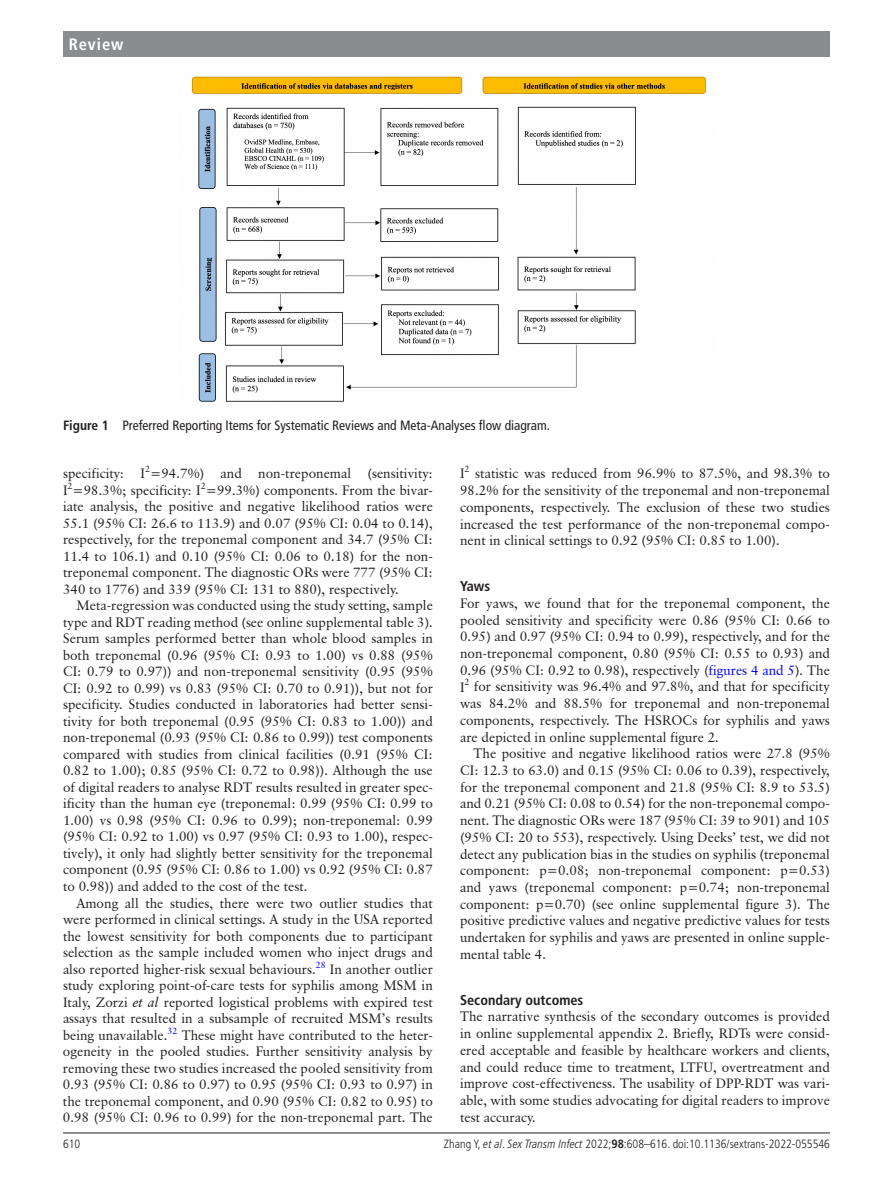
<style>
.page{position:relative;width:893px;height:1191px;background:#fff}
.page>*{position:absolute;margin:0;border:0;box-sizing:border-box;transform-origin:0 0}
.t1{font:700 condensed 16.5px "Frutiger LT Pro";letter-spacing:.055em;color:#fff}
.t2{font:700 condensed 14.25px "Frutiger LT Pro";color:#231f20}
.t3{font:13.5px/16.5px "Classical Garamond BT";color:#231f20;text-align:justify}
.t4{font:condensed 13.5px "Frutiger LT Pro";color:#231f20}
.t5{font:300 condensed 12px "Frutiger LT Pro";color:#231f20}
.s1{font-weight:700}
.s2{font-style:italic}
.s3{color:#00f}
</style>
<div class="page">
<hr style="left:63px;top:1132px;width:767px;height:1px;background:#231f20">
<div style="left:63px;top:31px;width:767px;height:25px;background:#8a8c8e"></div>
<img style="left:191px;top:76px;width:515px;height:326px">
<p class="t1" style="left:69px;top:34px;width:56px">Review</p>
<p class="t4" style="left:63px;top:418px;width:489px"><span class="s1">Figure 1</span> Preferred Reporting Items for Systematic Reviews and Meta-Analyses flow diagram.</p>
<p class="t3" style="left:63px;top:465px;width:371px">specificity: I<sup>2</sup><span class="s2">=</span>94.7%) and non-treponemal (sensitivity:<br>I<sup>2</sup>=98.3%; specificity: I<sup>2</sup><span class="s2">=</span>99.3%) components. From the bivar&shy;iate analysis, the positive and negative likelihood ratios were 55.1 (95% CI: 26.6 to 113.9) and 0.07 (95% CI: 0.04 to 0.14), respectively, for the treponemal component and 34.7 (95% CI:<br>11.4 to 106.1) and 0.10 (95% CI: 0.06 to 0.18) for the non&shy;treponemal component. The diagnostic ORs were 777 (95% CI:<br>340 to 1776) and 339 (95% CI: 131 to 880), respectively.</p>
<p class="t3" style="left:63px;top:597px;width:371px;text-indent:14px">Meta-regression was conducted using the study setting, sample type and RDT reading method (see online supplemental table 3).<br>Serum samples performed better than whole blood samples in both treponemal (0.96 (95% CI: 0.93 to 1.00) vs 0.88 (95% CI: 0.79 to 0.97)) and non-treponemal sensitivity (0.95 (95% CI: 0.92 to 0.99) vs 0.83 (95% CI: 0.70 to 0.91)), but not for specificity. Studies conducted in laboratories had better sensi&shy;tivity for both treponemal (0.95 (95% CI: 0.83 to 1.00)) and non-treponemal (0.93 (95% CI: 0.86 to 0.99)) test components compared with studies from clinical facilities (0.91 (95% CI:<br>0.82 to 1.00); 0.85 (95% CI: 0.72 to 0.98)). Although the use of digital readers to analyse RDT results resulted in greater spec&shy;ificity than the human eye (treponemal: 0.99 (95% CI: 0.99 to 1.00) vs 0.98 (95% CI: 0.96 to 0.99); non-treponemal: 0.99 (95% CI: 0.92 to 1.00) vs 0.97 (95% CI: 0.93 to 1.00), respec&shy;tively), it only had slightly better sensitivity for the treponemal component (0.95 (95% CI: 0.86 to 1.00) vs 0.92 (95% CI: 0.87 to 0.98)) and added to the cost of the test.</p>
<p class="t3" style="left:63px;top:894px;width:371px;text-indent:14px">Among all the studies, there were two outlier studies that were performed in clinical settings. A study in the USA reported the lowest sensitivity for both components due to participant selection as the sample included women who inject drugs and also reported higher-risk sexual behaviours.<sup>28</sup> In another outlier study exploring point-of-care tests for syphilis among MSM in Italy, Zorzi <span class="s2">et al</span> reported logistical problems with expired test assays that resulted in a subsample of recruited MSM’s results being unavailable.<sup>32</sup> These might have contributed to the heter&shy;ogeneity in the pooled studies. Further sensitivity analysis by removing these two studies increased the pooled sensitivity from 0.93 (95% CI: 0.86 to 0.97) to 0.95 (95% CI: 0.93 to 0.97) in the treponemal component, and 0.90 (95% CI: 0.82 to 0.95) to 0.98 (95% CI: 0.96 to 0.99) for the non-treponemal part. The</p>
<p class="t3" style="left:460px;top:465px;width:371px">I<sup>2</sup> statistic was reduced from 96.9% to 87.5%, and 98.3% to 98.2% for the sensitivity of the treponemal and non-treponemal components, respectively. The exclusion of these two studies increased the test performance of the non-treponemal compo&shy;nent in clinical settings to 0.92 (95% CI: 0.85 to 1.00).</p>
<p class="t2" style="left:460px;top:578px;width:32px">Yaws</p>
<p class="t3" style="left:460px;top:595px;width:371px">For yaws, we found that for the treponemal component, the pooled sensitivity and specificity were 0.86 (95% CI: 0.66 to 0.95) and 0.97 (95% CI: 0.94 to 0.99), respectively, and for the non-treponemal component, 0.80 (95% CI: 0.55 to 0.93) and 0.96 (95% CI: 0.92 to 0.98), respectively (<span class="s3">figures 4 and 5</span>). The I<sup>2</sup> for sensitivity was 96.4% and 97.8%, and that for specificity was 84.2% and 88.5% for treponemal and non-treponemal components, respectively. The HSROCs for syphilis and yaws are depicted in online supplemental figure 2.</p>
<p class="t3" style="left:460px;top:745px;width:371px;text-indent:14px">The positive and negative likelihood ratios were 27.8 (95% CI: 12.3 to 63.0) and 0.15 (95% CI: 0.06 to 0.39), respectively, for the treponemal component and 21.8 (95% CI: 8.9 to 53.5) and 0.21 (95% CI: 0.08 to 0.54) for the non-treponemal compo&shy;nent. The diagnostic ORs were 187 (95% CI: 39 to 901) and 105 (95% CI: 20 to 553), respectively. Using Deeks’ test, we did not detect any publication bias in the studies on syphilis (treponemal component: p=0.08; non-treponemal component: p=0.53) and yaws (treponemal component: p=0.74; non-treponemal component: p=0.70) (see online supplemental figure 3). The positive predictive values and negative predictive values for tests undertaken for syphilis and yaws are presented in online supple&shy;mental table 4.</p>
<p class="t2" style="left:460px;top:991px;width:125px">Secondary outcomes</p>
<p class="t3" style="left:460px;top:1008px;width:371px">The narrative synthesis of the secondary outcomes is provided in online supplemental appendix 2. Briefly, RDTs were consid&shy;ered acceptable and feasible by healthcare workers and clients, and could reduce time to treatment, LTFU, overtreatment and improve cost-effectiveness. The usability of DPP-RDT was vari&shy;able, with some studies advocating for digital readers to improve test accuracy.</p>
<p class="t5" style="left:63px;top:1136px;width:19px">610</p>
<p class="t5" style="left:444px;top:1136px;width:388px">Zhang Y, <span class="s2">et al</span>. <span class="s2">Sex Transm Infect</span> 2022;<span class="s1">98</span>:608–616. doi:10.1136/sextrans-2022-055546</p>
</div>
